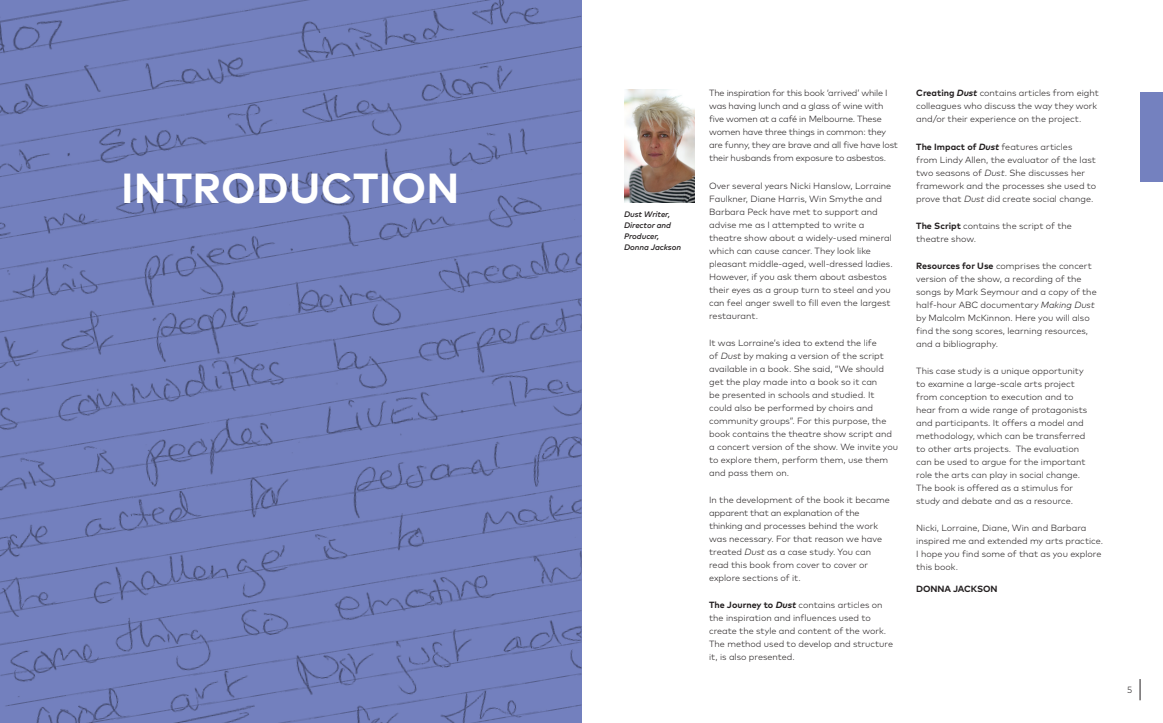
<style>
.page{position:relative;width:1163px;height:723px;background:#fff}
.page>*{position:absolute;margin:0;border:0;box-sizing:border-box;transform-origin:0 0}
.t1{font:700 42px "Mark OT";letter-spacing:.005em;color:#fff}
.Text{font:300 9px/13px "Mark OT";color:#231f20}
.Text-2{font:300 9px/13px "Mark OT";letter-spacing:-.02em;color:#231f20}
.Essay_Artist_s_Bio_N{font:700 9px "Mark OT";letter-spacing:-.005em;color:#231f20}
.Image_description{font:italic 500 8px/11px "Mark OT";letter-spacing:-.01em;color:#231f20}
.s1{font-style:italic}
.s2{font-weight:700}
.s3{font-weight:700;font-style:italic}
</style>
<div class="page">
<svg style="left:1139px;top:679px;width:1px;height:21px"></svg>
<img style="left:0;top:0;width:581px;height:723px">
<div style="left:1140px;top:93px;width:22px;height:89px;background:#7481bf"></div>
<img style="left:624px;top:89px;width:70px;height:114px">
<p class="t1" style="left:121px;top:161px;width:340px">INTRODUCTION</p>
<p class="Image_description" style="left:624px;top:208px;width:58px">Dust Writer,<br>Director and<br>Producer,<br>Donna Jackson</p>
<p class="Text-2" style="left:709px;top:87px;width:190px">The inspiration for this book ‘arrived’ while I was having lunch and a glass of wine with five women at a café in Melbourne. These women have three things in common: they are funny, they are brave and all five have lost their husbands from exposure to asbestos.</p>
<p class="Text" style="left:709px;top:179px;width:185px">Over several years Nicki Hanslow, Lorraine Faulkner, Diane Harris, Win Smythe and Barbara Peck have met to support and advise me as I attempted to write a theatre show about a widely-used mineral which can cause cancer. They look like pleasant middle-aged, well-dressed ladies.<br>However, if you ask them about asbestos their eyes as a group turn to steel and you can feel anger swell to fill even the largest restaurant.</p>
<p class="Text" style="left:709px;top:336px;width:190px">It was Lorraine’s idea to extend the life<br>of <span class="s1">Dust</span> by making a version of the script available in a book. She said, “We should get the play made into a book so it can<br>be presented in schools and studied. It could also be performed by choirs and community groups”. For this purpose, the book contains the theatre show script and a concert version of the show. We invite you to explore them, perform them, use them and pass them on.</p>
<p class="Text" style="left:709px;top:493px;width:182px">In the development of the book it became apparent that an explanation of the thinking and processes behind the work was necessary. For that reason we have treated <span class="s1">Dust</span> as a case study. You can read this book from cover to cover or explore sections of it.</p>
<p class="Text" style="left:709px;top:598px;width:185px"><span class="s2">The Journey to</span> <span class="s3">Dust</span> contains articles on the inspiration and influences used to create the style and content of the work.<br>The method used to develop and structure it, is also presented.</p>
<p class="Text" style="left:916px;top:87px;width:184px"><span class="s2">Creating</span> <span class="s3">Dust</span> contains articles from eight colleagues who discuss the way they work and/or their experience on the project.</p>
<p class="Text" style="left:916px;top:140px;width:181px"><span class="s2">The Impact of</span> <span class="s3">Dust</span> features articles<br>from Lindy Allen, the evaluator of the last two seasons of <span class="s1">Dust</span>. She discusses her framework and the processes she used to prove that <span class="s1">Dust</span> did create social change.</p>
<p class="Text" style="left:916px;top:219px;width:157px"><span class="s2">The Script</span> contains the script of the theatre show.</p>
<p class="Text" style="left:916px;top:259px;width:182px"><span class="s2">Resources for Use</span> comprises the concert version of the show, a recording of the songs by Mark Seymour and a copy of the half-hour ABC documentary <span class="s1">Making Dust </span>by Malcolm McKinnon. Here you will also find the song scores, learning resources, and a bibliography.</p>
<p class="Text" style="left:916px;top:364px;width:172px">This case study is a unique opportunity to examine a large-scale arts project from conception to execution and to hear from a wide range of protagonists and participants. It offers a model and methodology, which can be transferred to other arts projects. The evaluation can be used to argue for the important role the arts can play in social change.<br>The book is offered as a stimulus for study and debate and as a resource.</p>
<p class="Text" style="left:916px;top:522px;width:188px">Nicki, Lorraine, Diane, Win and Barbara inspired me and extended my arts practice.<br>I hope you find some of that as you explore this book.</p>
<p class="Essay_Artist_s_Bio_N" style="left:916px;top:583px;width:83px">DONNA JACKSON</p>
<p class="Text" style="left:1126px;top:683px;width:7px">5</p>
</div>
